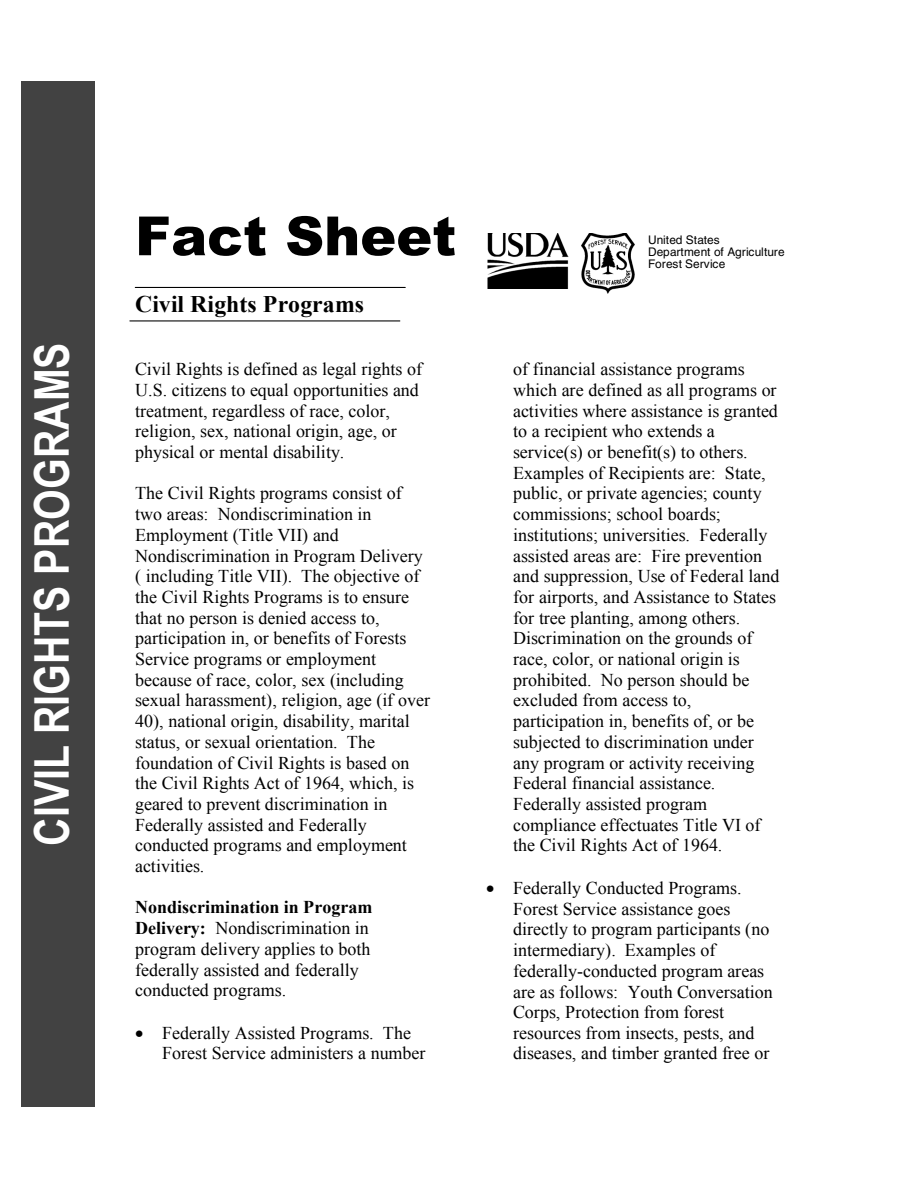
<style>
.page{position:relative;width:918px;height:1188px;background:#fff}
.page>*{position:absolute;margin:0;border:0;box-sizing:border-box;transform-origin:0 0}
.t1{font:900 54px "Arial";color:#000}
.t2{font:700 47.85px "Arial Narrow";color:#fff}
.t3{font:700 23.7px "Times New Roman";color:#000}
.t4{font:18px/20.7px "Times New Roman";color:#000}
.t5{font:11.85px/12px "Helvetica";color:#000}
.s1{font-weight:700}
</style>
<div class="page">
<div style="left:21px;top:81px;width:74px;height:1026px;background:#424242"></div>
<img style="left:487px;top:233px;width:81px;height:55px">
<img style="left:581px;top:233px;width:53px;height:60px">
<hr style="left:135px;top:287px;width:270px;height:1px;background:#000">
<hr style="left:130px;top:320px;width:270px;height:1px;background:#000">
<h2 class="t2" style="left:24px;top:846px;width:505px;rotate:-90deg">CIVIL RIGHTS PROGRAMS</h2>
<h1 class="t1" style="left:135px;top:196px;width:323px">Fact Sheet</h1>
<h3 class="t3" style="left:135px;top:291px;width:230px">Civil Rights Programs</h3>
<p class="t4" style="left:135px;top:359px;width:289px">Civil Rights is defined as legal rights of U.S. citizens to equal opportunities and treatment, regardless of race, color, religion, sex, national origin, age, or physical or mental disability.</p>
<p class="t4" style="left:135px;top:483px;width:296px">The Civil Rights programs consist of two areas: Nondiscrimination in Employment (Title VII) and Nondiscrimination in Program Delivery ( including Title VII). The objective of the Civil Rights Programs is to ensure that no person is denied access to, participation in, or benefits of Forests Service programs or employment because of race, color, sex (including sexual harassment), religion, age (if over 40), national origin, disability, marital status, or sexual orientation. The foundation of Civil Rights is based on the Civil Rights Act of 1964, which, is geared to prevent discrimination in Federally assisted and Federally conducted programs and employment activities.</p>
<p class="t4" style="left:135px;top:897px;width:239px"><span class="s1">Nondiscrimination in Program<br>Delivery:</span> Nondiscrimination in program delivery applies to both federally assisted and federally conducted programs.</p>
<p class="t4" style="left:162px;top:1023px;width:265px;text-indent:-27px">• Federally Assisted Programs. The<br>Forest Service administers a number</p>
<p class="t5" style="left:648px;top:235px;width:138px">United States<br>Department of Agriculture<br>Forest Service</p>
<p class="t4" style="left:513px;top:359px;width:268px">of financial assistance programs which are defined as all programs or activities where assistance is granted to a recipient who extends a service(s) or benefit(s) to others.<br>Examples of Recipients are: State, public, or private agencies; county commissions; school boards; institutions; universities. Federally assisted areas are: Fire prevention and suppression, Use of Federal land for airports, and Assistance to States for tree planting, among others.<br>Discrimination on the grounds of race, color, or national origin is prohibited. No person should be excluded from access to, participation in, benefits of, or be subjected to discrimination under any program or activity receiving Federal financial assistance.<br>Federally assisted program compliance effectuates Title VI of the Civil Rights Act of 1964.</p>
<p class="t4" style="left:513px;top:878px;width:261px;text-indent:-27px">• Federally Conducted Programs.<br>Forest Service assistance goes directly to program participants (no intermediary). Examples of federally-conducted program areas are as follows: Youth Conversation Corps, Protection from forest resources from insects, pests, and diseases, and timber granted free or</p>
</div>
